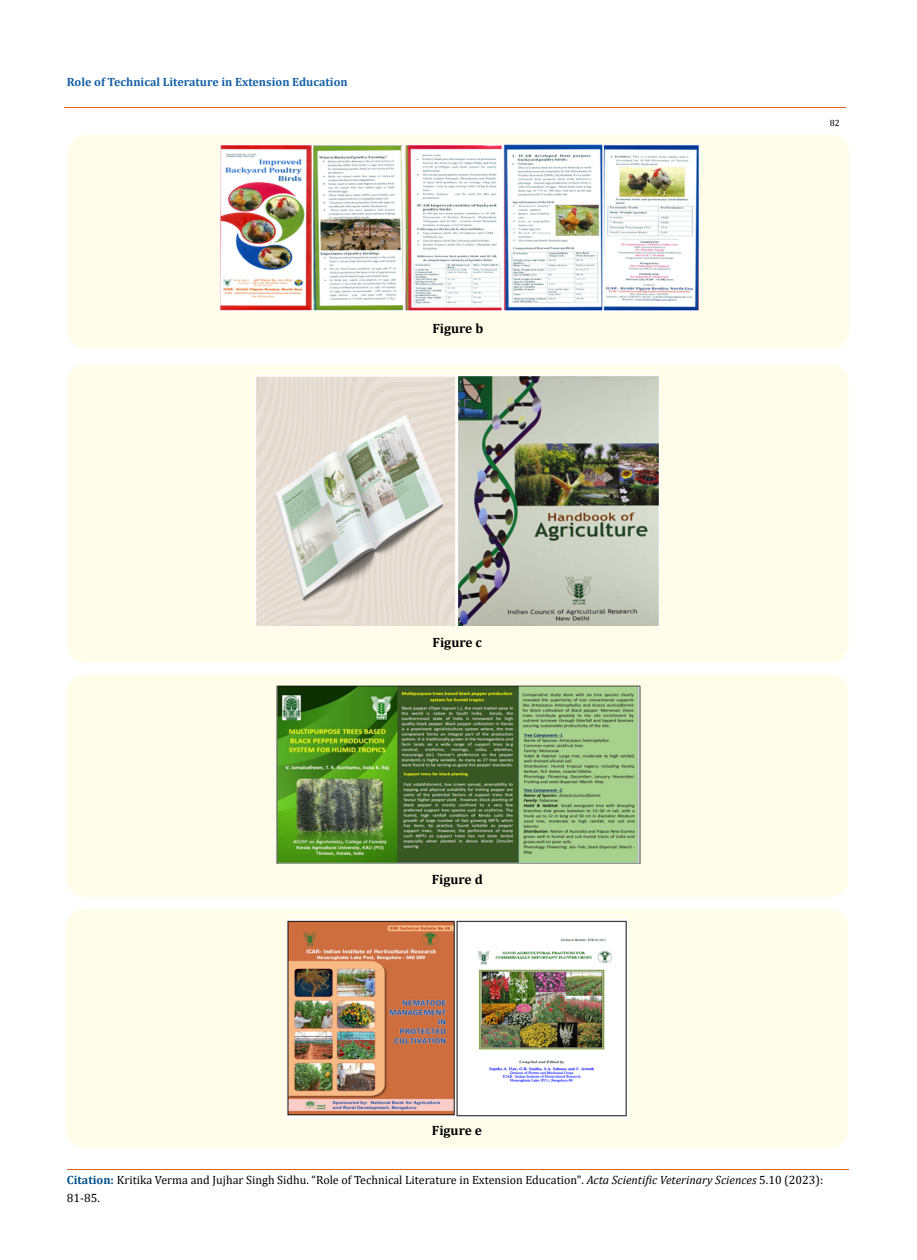
<style>
.page{position:relative;width:917px;height:1260px;background:#fff}
.page>*{position:absolute;margin:0;border:0;box-sizing:border-box;transform-origin:0 0}
.t1{font:700 13.5px "Cambria";color:#000}
.t2{font:12px/18px "Cambria";color:#000}
.t3{font:700 12px "Cambria";color:#1560a6}
.t4{font:9px "Cambria";color:#000}
.s1{font-weight:700;color:#035089}
.s2{font-style:italic}
</style>
<div class="page">
<div style="left:68px;top:135px;width:781px;height:213px;background:#fffde9;border-radius:18px"></div>
<img style="left:220px;top:144px;width:479px;height:167px">
<div style="left:67px;top:364px;width:781px;height:298px;background:#fffde9;border-radius:18px"></div>
<img style="left:255px;top:376px;width:404px;height:250px">
<div style="left:67px;top:675px;width:781px;height:222px;background:#fffde9;border-radius:18px"></div>
<img style="left:277px;top:685px;width:363px;height:179px">
<div style="left:66px;top:909px;width:781px;height:239px;background:#fffde9;border-radius:18px"></div>
<img style="left:288px;top:920px;width:340px;height:199px">
<hr style="left:64px;top:108px;width:781px;height:1px;background:#e05d1a">
<hr style="left:67px;top:1169px;width:781px;height:1px;background:#e05d1a">
<p class="t3" style="left:67px;top:73px;width:282px">Role of Technical Literature in Extension Education</p>
<p class="t1" style="left:432px;top:318px;width:52px">Figure b</p>
<p class="t1" style="left:432px;top:633px;width:51px">Figure c</p>
<p class="t1" style="left:432px;top:870px;width:52px">Figure d</p>
<p class="t1" style="left:432px;top:1121px;width:52px">Figure e</p>
<p class="t4" style="left:829px;top:118px;width:11px">82</p>
<p class="t2" style="left:67px;top:1171px;width:757px"><span class="s1">Citation:</span> Kritika Verma and Jujhar Singh Sidhu. “Role of Technical Literature in Extension Education". <span class="s2">Acta Scientific Veterinary Sciences</span> 5.10 (2023):<br>81-85.</p>
</div>
